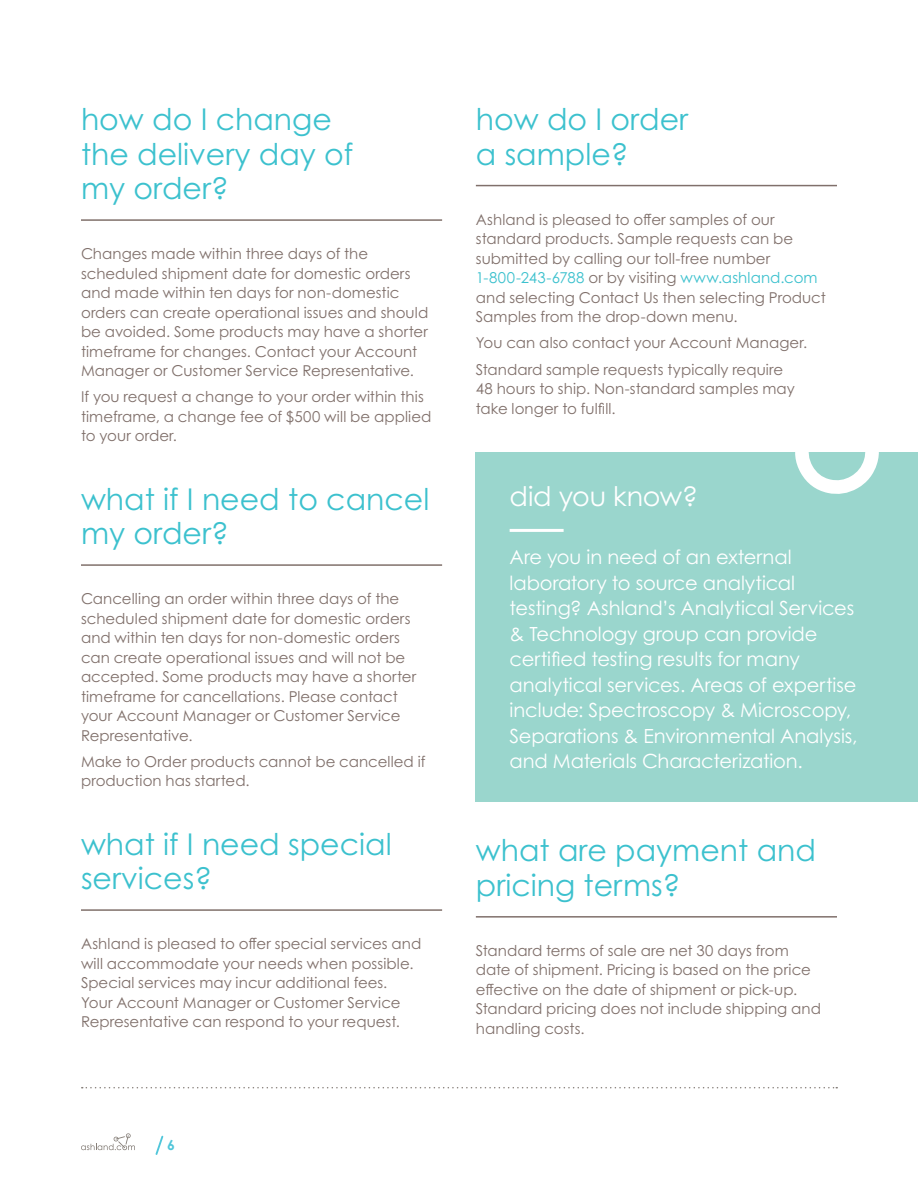
<style>
.page{position:relative;width:918px;height:1188px;background:#fff}
.page>*{position:absolute;margin:0;border:0;box-sizing:border-box;transform-origin:0 0}
.t1{font:30px/34.5px "Century Gothic Pro";color:#3cc1ce}
.t2{font:27px "Century Gothic Pro";letter-spacing:-.01em;color:#fff}
.t3{font:19.5px/25.5px "Century Gothic Pro";letter-spacing:-.005em;color:#fff}
.t4{font:15px/19.5px "Century Gothic Pro";color:#80706b}
.t5{font:700 13.95px "Century Gothic Pro";color:#51c6da}
.s1{color:#3cc1ce}
</style>
<div class="page">
<hr style="left:81px;top:219px;width:361px;height:2px;background:#80706b">
<hr style="left:81px;top:564px;width:361px;height:2px;background:#80706b">
<hr style="left:81px;top:909px;width:361px;height:2px;background:#80706b">
<hr style="left:476px;top:185px;width:361px;height:1px;background:#80706b">
<hr style="left:476px;top:916px;width:361px;height:2px;background:#80706b">
<div style="left:476px;top:452px;width:442px;height:350px;background:#9ad6cd"></div>
<hr style="left:510px;top:529px;width:54px;height:3px;background:#fff">
<svg style="left:795px;top:452px;width:84px;height:42px"></svg>
<svg style="left:155px;top:1136px;width:8px;height:19px"></svg>
<svg style="left:81px;top:1133px;width:54px;height:17px"></svg>
<svg style="left:82px;top:1087px;width:755px;height:1px"></svg>
<h1 class="t1" style="left:81px;top:102px;width:274px">how do I change the delivery day of my order?</h1>
<p class="t4" style="left:81px;top:244px;width:349px">Changes made within three days of the scheduled shipment date for domestic orders and made within ten days for non-domestic orders can create operational issues and should be avoided. Some products may have a shorter timeframe for changes. Contact your Account Manager or Customer Service Representative.</p>
<p class="t4" style="left:81px;top:387px;width:352px">If you request a change to your order within this timeframe, a change fee of $500 will be applied to your order.</p>
<h1 class="t1" style="left:81px;top:481px;width:350px">what if I need to cancel my order?</h1>
<p class="t4" style="left:81px;top:589px;width:337px">Cancelling an order within three days of the scheduled shipment date for domestic orders and within ten days for non-domestic orders can create operational issues and will not be accepted. Some products may have a shorter timeframe for cancellations. Please contact your Account Manager or Customer Service Representative.</p>
<p class="t4" style="left:81px;top:751px;width:346px">Make to Order products cannot be cancelled if production has started.</p>
<h1 class="t1" style="left:81px;top:826px;width:312px">what if I need special services?</h1>
<p class="t4" style="left:81px;top:934px;width:342px">Ashland is pleased to offer special services and will accommodate your needs when possible.<br>Special services may incur additional fees.<br>Your Account Manager or Customer Service Representative can respond to your request.</p>
<p class="t5" style="left:167px;top:1136px;width:9px">6</p>
<h1 class="t1" style="left:476px;top:102px;width:214px">how do I order a sample?</h1>
<p class="t4" style="left:476px;top:209px;width:352px">Ashland is pleased to offer samples of our standard products. Sample requests can be submitted by calling our toll-free number <span class="s1">1-800-243-6788</span> or by visiting <span class="s1">www.ashland.com </span>and selecting Contact Us then selecting Product Samples from the drop-down menu.</p>
<p class="t4" style="left:476px;top:330px;width:333px;line-height:26.2px">You can also contact your Account Manager.<br>Standard sample requests typically require</p>
<p class="t4" style="left:476px;top:379px;width:320px">48 hours to ship. Non-standard samples may take longer to fulfill.</p>
<h2 class="t2" style="left:510px;top:479px;width:190px">did you know?</h2>
<p class="t3" style="left:510px;top:544px;width:349px">Are you in need of an external laboratory to source analytical testing? Ashland’s Analytical Services &amp; Technology group can provide certified testing results for many analytical services. Areas of expertise include: Spectroscopy &amp; Microscopy, Separations &amp; Environmental Analysis, and Materials Characterization.</p>
<h1 class="t1" style="left:476px;top:833px;width:342px">what are payment and pricing terms?</h1>
<p class="t4" style="left:476px;top:940px;width:347px">Standard terms of sale are net 30 days from date of shipment. Pricing is based on the price effective on the date of shipment or pick-up.<br>Standard pricing does not include shipping and handling costs.</p>
</div>
